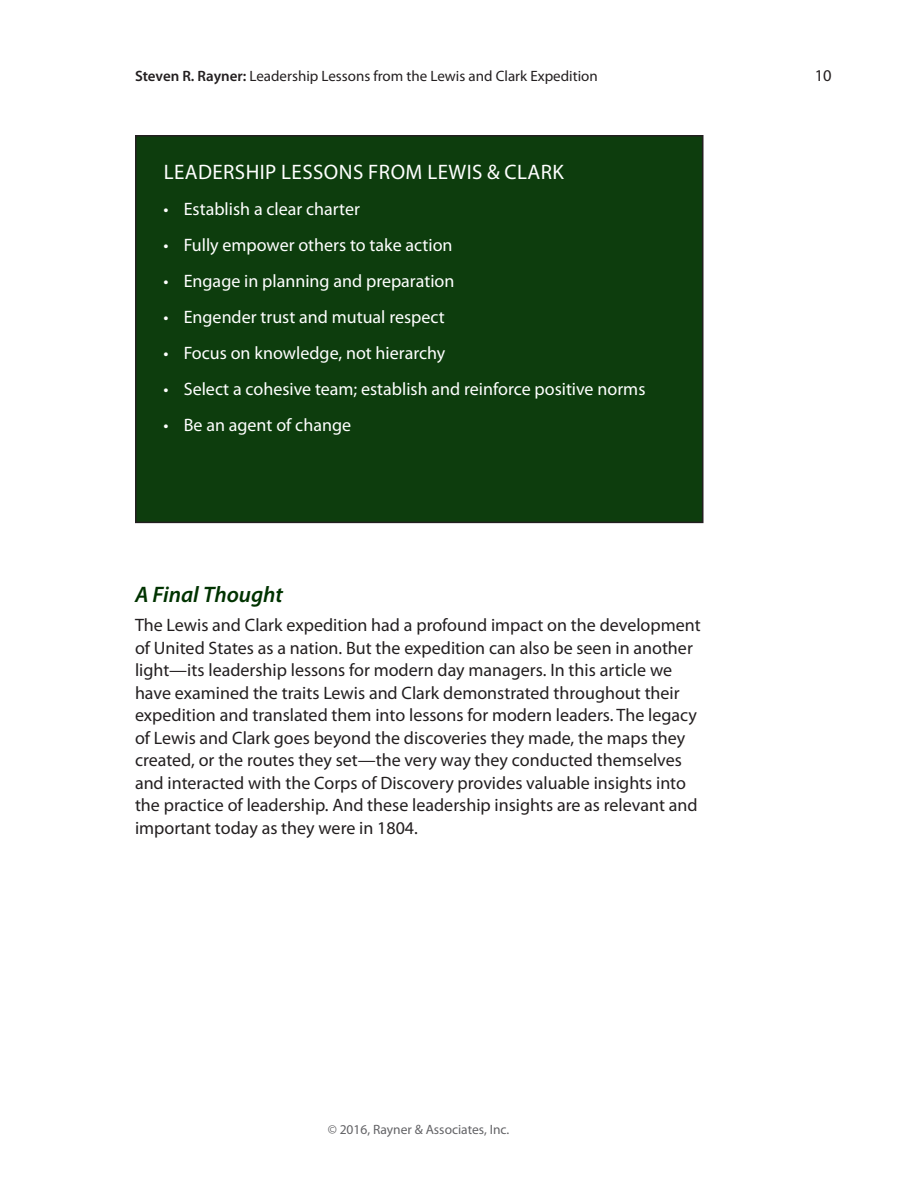
<style>
.page{position:relative;width:918px;height:1188px;background:#fff}
.page>*{position:absolute;margin:0;border:0;box-sizing:border-box;transform-origin:0 0}
.Subhead{font:italic 600 22.5px "Myriad Pro";color:#030}
.Body_text{font:21px "Myriad Pro";letter-spacing:.02em;color:#fff}
.Body_text-2{font:18px/22.5px "Myriad Pro";color:#231f20}
.Body_text-3{font:18px "Myriad Pro";color:#fff}
.t1{font:16.5px "Myriad Pro";color:#231f20}
.t2{font:15px "Myriad Pro";color:#231f20}
.t3{font:13.5px "Myriad Pro";color:#636366}
.s1{font-weight:600}
</style>
<div class="page">
<div style="left:136px;top:136px;width:567px;height:386px;background:#0d3d0d"></div>
<div style="left:135px;top:135px;width:569px;height:388px;border:2px solid #231f20"></div>
<p class="t2" style="left:135px;top:67px;width:464px"><span class="s1">Steven R. Rayner:</span> Leadership Lessons from the Lewis and Clark Expedition</p>
<p class="t1" style="left:815px;top:65px;width:18px">10</p>
<p class="Body_text" style="left:164px;top:159px;width:402px">LEADERSHIP LESSONS FROM LEWIS &amp; CLARK</p>
<p class="Body_text-3" style="left:164px;top:198px;width:198px">• Establish a clear charter</p>
<p class="Body_text-3" style="left:164px;top:234px;width:291px">• Fully empower others to take action</p>
<p class="Body_text-3" style="left:164px;top:270px;width:292px">• Engage in planning and preparation</p>
<p class="Body_text-3" style="left:164px;top:306px;width:283px">• Engender trust and mutual respect</p>
<p class="Body_text-3" style="left:164px;top:342px;width:283px">• Focus on knowledge, not hierarchy</p>
<p class="Body_text-3" style="left:164px;top:378px;width:483px">• Select a cohesive team; establish and reinforce positive norms</p>
<p class="Body_text-3" style="left:164px;top:414px;width:189px">• Be an agent of change</p>
<p class="Subhead" style="left:135px;top:580px;width:150px">A Final Thought</p>
<p class="Body_text-2" style="left:135px;top:614px;width:567px">The Lewis and Clark expedition had a profound impact on the development of United States as a nation. But the expedition can also be seen in another light—its leadership lessons for modern day managers. In this article we have examined the traits Lewis and Clark demonstrated throughout their expedition and translated them into lessons for modern leaders. The legacy of Lewis and Clark goes beyond the discoveries they made, the maps they created, or the routes they set—the very way they conducted themselves and interacted with the Corps of Discovery provides valuable insights into the practice of leadership. And these leadership insights are as relevant and important today as they were in 1804.</p>
<p class="t3" style="left:328px;top:1121px;width:183px">© 2016, Rayner &amp; Associates, Inc.</p>
</div>
